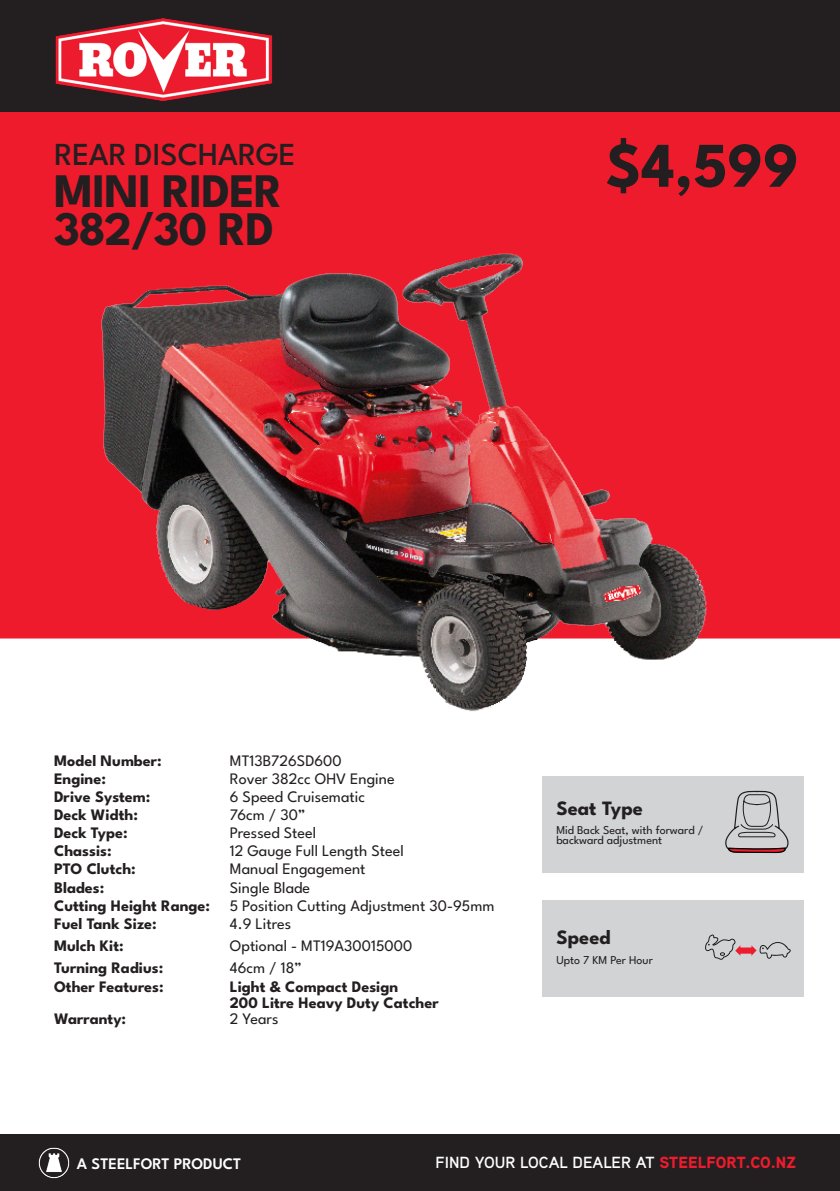
<style>
.page{position:relative;width:840px;height:1191px;background:#fff}
.page>*{position:absolute;margin:0;border:0;box-sizing:border-box;transform-origin:0 0}
.t1{font:700 63.4px "League Spartan";color:#231f20}
.t2{font:700 48px "League Spartan";letter-spacing:-.02em;color:#231f20}
.t3{font:500 32px "League Spartan";color:#231f20}
.t4{font:700 20.4px "League Spartan";color:#231f20}
.Table_Body{font:16px "League Spartan";color:#231f20}
.Table_Heading{font:700 16px "League Spartan";color:#231f20}
.Table_Body-2{font:700 16px "League Spartan";color:#231f20}
.t5{font:700 16px "Aaux Pro";color:#fff}
.t6{font:600 16px "League Spartan";color:#fff}
.t7{font:12px "League Spartan";color:#231f20}
.s1{font-weight:900;color:#ee1b2c}
</style>
<div class="page">
<div style="left:0;top:1134px;width:839px;height:57px;background:#231f20"></div>
<img style="left:39px;top:1147px;width:30px;height:31px">
<div style="left:0;top:103px;width:839px;height:535px;background:#ee1b2c"></div>
<div style="left:0;top:0;width:839px;height:111px;background:#231f20"></div>
<img style="left:55px;top:18px;width:218px;height:82px">
<div style="left:542px;top:776px;width:261px;height:97px;background:#d1d3d4"></div>
<div style="left:542px;top:900px;width:261px;height:97px;background:#d1d3d4"></div>
<svg style="left:705px;top:934px;width:85px;height:25px"></svg>
<img style="left:86px;top:253px;width:639px;height:458px">
<svg style="left:725px;top:791px;width:63px;height:62px"></svg>
<h3 class="t3" style="left:54px;top:131px;width:243px">REAR DISCHARGE</h3>
<p class="t2" style="left:54px;top:156px;width:230px">MINI RIDER</p>
<p class="t2" style="left:54px;top:194px;width:222px">382/30 RD</p>
<p class="t1" style="left:605px;top:120px;width:195px">$4,599</p>
<p class="Table_Heading" style="left:54px;top:748px;width:109px">Model Number:</p>
<p class="Table_Body" style="left:230px;top:748px;width:113px">MT13B726SD600</p>
<p class="Table_Heading" style="left:54px;top:767px;width:53px">Engine:</p>
<p class="Table_Body" style="left:230px;top:767px;width:166px">Rover 382cc OHV Engine</p>
<p class="Table_Heading" style="left:54px;top:785px;width:98px">Drive System:</p>
<p class="Table_Body" style="left:230px;top:785px;width:137px">6 Speed Cruisematic</p>
<p class="Table_Heading" style="left:54px;top:803px;width:85px">Deck Width:</p>
<p class="Table_Body" style="left:230px;top:803px;width:77px">76cm / 30”</p>
<p class="Table_Heading" style="left:54px;top:821px;width:75px">Deck Type:</p>
<p class="Table_Body" style="left:230px;top:821px;width:88px">Pressed Steel</p>
<p class="Table_Heading" style="left:54px;top:839px;width:59px">Chassis:</p>
<p class="Table_Body" style="left:230px;top:839px;width:175px">12 Gauge Full Length Steel</p>
<p class="Table_Heading" style="left:54px;top:857px;width:83px">PTO Clutch:</p>
<p class="Table_Body" style="left:230px;top:857px;width:137px">Manual Engagement</p>
<p class="Table_Heading" style="left:54px;top:875px;width:52px">Blades:</p>
<p class="Table_Body" style="left:230px;top:875px;width:82px">Single Blade</p>
<p class="Table_Heading" style="left:54px;top:893px;width:157px">Cutting Height Range:</p>
<p class="Table_Body" style="left:230px;top:893px;width:266px">5 Position Cutting Adjustment 30-95mm</p>
<p class="Table_Heading" style="left:54px;top:912px;width:104px">Fuel Tank Size:</p>
<p class="Table_Body" style="left:230px;top:912px;width:63px">4.9 Litres</p>
<p class="Table_Heading" style="left:54px;top:934px;width:71px">Mulch Kit:</p>
<p class="Table_Body" style="left:230px;top:934px;width:184px">Optional - MT19A30015000</p>
<p class="Table_Heading" style="left:54px;top:956px;width:111px">Turning Radius:</p>
<p class="Table_Body" style="left:230px;top:956px;width:74px">46cm / 18”</p>
<p class="Table_Heading" style="left:54px;top:974px;width:111px">Other Features:</p>
<p class="Table_Body-2" style="left:230px;top:974px;width:170px">Light &amp; Compact Design</p>
<p class="Table_Body-2" style="left:230px;top:990px;width:210px">200 Litre Heavy Duty Catcher</p>
<p class="Table_Heading" style="left:54px;top:1006px;width:74px">Warranty:</p>
<p class="Table_Body" style="left:230px;top:1006px;width:50px">2 Years</p>
<p class="t4" style="left:556px;top:793px;width:88px">Seat Type</p>
<p class="t7" style="left:556px;top:821px;width:148px">Mid Back Seat, with forward /</p>
<p class="t7" style="left:556px;top:831px;width:107px">backward adjustment</p>
<p class="t4" style="left:556px;top:922px;width:56px">Speed</p>
<p class="t7" style="left:556px;top:950px;width:98px">Upto 7 KM Per Hour</p>
<p class="t6" style="left:77px;top:1151px;width:166px">A STEELFORT PRODUCT</p>
<p class="t5" style="left:435px;top:1152px;width:362px">FIND YOUR LOCAL DEALER AT <span class="s1">STEELFORT.CO.NZ</span></p>
</div>
